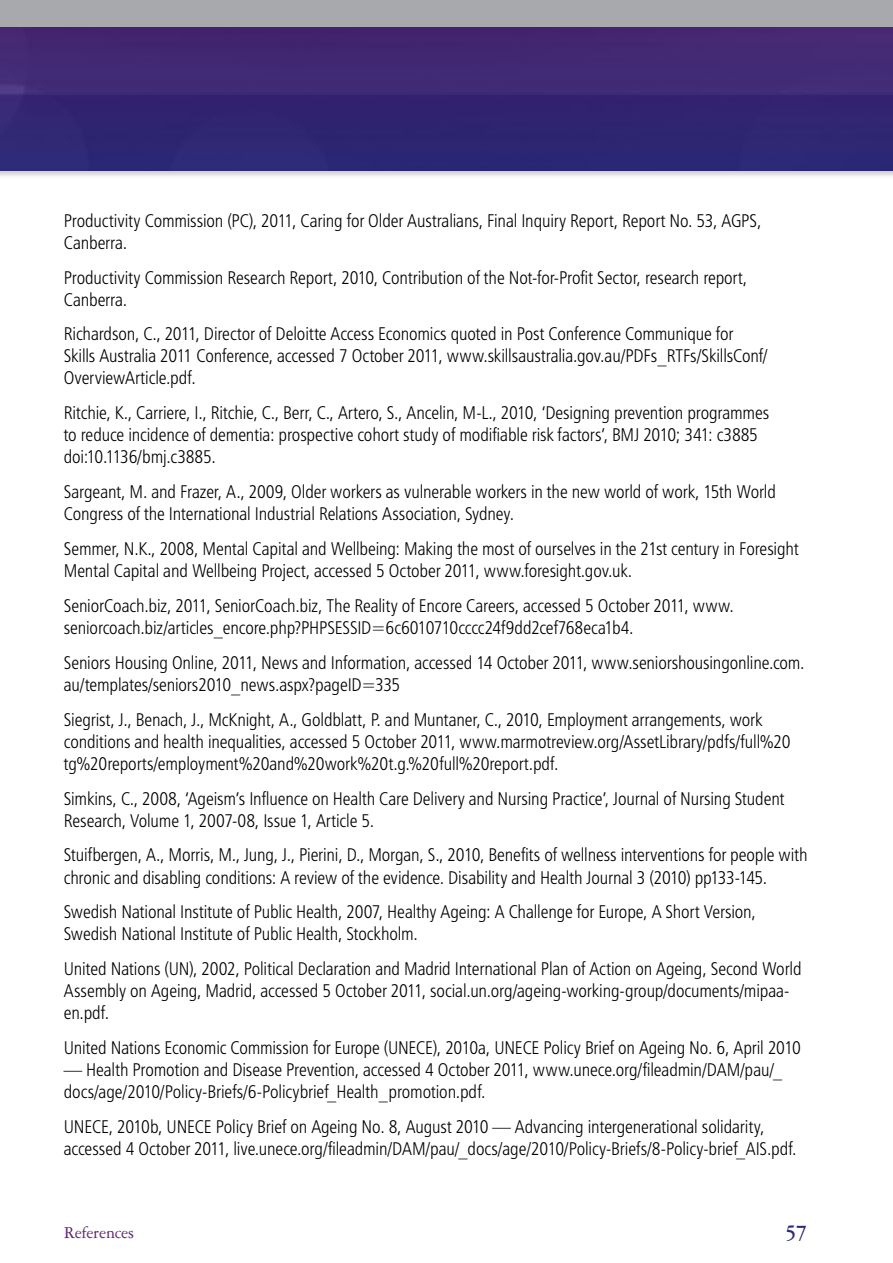
<style>
.page{position:relative;width:893px;height:1263px;background:#fff}
.page>*{position:absolute;margin:0;border:0;box-sizing:border-box;transform-origin:0 0}
.t1{font:700 24px "American Garamond BT";color:#2d2b78}
.t2{font:18.3px/22px "Humanist 777 BT Light Condensed B";letter-spacing:-.005em;color:#000}
.t3{font:18px "American Garamond BT";letter-spacing:-.01em;color:#5f2872}
</style>
<div class="page">
<div style="left:0;top:0;width:893px;height:179px;background:#000;opacity:.75"></div>
<div style="left:0;top:0;width:893px;height:27px;background:#a7a9ac"></div>
<p class="t2" style="left:64px;top:209px;width:699px">Productivity Commission (PC), 2011, Caring for Older Australians, Final Inquiry Report, Report No. 53, AGPS,<br>Canberra.</p>
<p class="t2" style="left:64px;top:266px;width:685px">Productivity Commission Research Report, 2010, Contribution of the Not-for-Profit Sector, research report,<br>Canberra.</p>
<p class="t2" style="left:64px;top:323px;width:705px">Richardson, C., 2011, Director of Deloitte Access Economics quoted in Post Conference Communique for<br>Skills Australia 2011 Conference, accessed 7 October 2011, www.skillsaustralia.gov.au/PDFs_RTFs/SkillsConf/<br>OverviewArticle.pdf.</p>
<p class="t2" style="left:64px;top:402px;width:707px">Ritchie, K., Carriere, I., Ritchie, C., Berr, C., Artero, S., Ancelin, M-L., 2010, ‘Designing prevention programmes to reduce incidence of dementia: prospective cohort study of modifiable risk factors’, BMJ 2010; 341: c3885 doi:10.1136/bmj.c3885.</p>
<p class="t2" style="left:64px;top:480px;width:714px">Sargeant, M. and Frazer, A., 2009, Older workers as vulnerable workers in the new world of work, 15th World<br>Congress of the International Industrial Relations Association, Sydney.</p>
<p class="t2" style="left:64px;top:537px;width:736px">Semmer, N.K., 2008, Mental Capital and Wellbeing: Making the most of ourselves in the 21st century in Foresight<br>Mental Capital and Wellbeing Project, accessed 5 October 2011, www.foresight.gov.uk.</p>
<p class="t2" style="left:64px;top:594px;width:672px">SeniorCoach.biz, 2011, SeniorCoach.biz, The Reality of Encore Careers, accessed 5 October 2011, www. seniorcoach.biz/articles_encore.php?PHPSESSID=6c6010710cccc24f9dd2cef768eca1b4.</p>
<p class="t2" style="left:64px;top:651px;width:742px">Seniors Housing Online, 2011, News and Information, accessed 14 October 2011, www.seniorshousingonline.com. au/templates/seniors2010_news.aspx?pageID=335</p>
<p class="t2" style="left:64px;top:708px;width:728px">Siegrist, J., Benach, J., McKnight, A., Goldblatt, P. and Muntaner, C., 2010, Employment arrangements, work conditions and health inequalities, accessed 5 October 2011, www.marmotreview.org/AssetLibrary/pdfs/full%20 tg%20reports/employment%20and%20work%20t.g.%20full%20report.pdf.</p>
<p class="t2" style="left:64px;top:787px;width:722px">Simkins, C., 2008, ‘Ageism’s Influence on Health Care Delivery and Nursing Practice’, Journal of Nursing Student<br>Research, Volume 1, 2007-08, Issue 1, Article 5.</p>
<p class="t2" style="left:64px;top:844px;width:745px">Stuifbergen, A., Morris, M., Jung, J., Pierini, D., Morgan, S., 2010, Benefits of wellness interventions for people with chronic and disabling conditions: A review of the evidence. Disability and Health Journal 3 (2010) pp133-145.</p>
<p class="t2" style="left:64px;top:901px;width:694px">Swedish National Institute of Public Health, 2007, Healthy Ageing: A Challenge for Europe, A Short Version,<br>Swedish National Institute of Public Health, Stockholm.</p>
<p class="t2" style="left:64px;top:957px;width:739px">United Nations (UN), 2002, Political Declaration and Madrid International Plan of Action on Ageing, Second World<br>Assembly on Ageing, Madrid, accessed 5 October 2011, social.un.org/ageing-working-group/documents/mipaa&shy;en.pdf.</p>
<p class="t2" style="left:64px;top:1036px;width:739px">United Nations Economic Commission for Europe (UNECE), 2010a, UNECE Policy Brief on Ageing No. 6, April 2010</p>
<p class="t2" style="left:64px;top:1058px;width:720px">— Health Promotion and Disease Prevention, accessed 4 October 2011, www.unece.org/fileadmin/DAM/pau/_ docs/age/2010/Policy-Briefs/6-Policybrief_Health_promotion.pdf.</p>
<p class="t2" style="left:64px;top:1115px;width:734px">UNECE, 2010b, UNECE Policy Brief on Ageing No. 8, August 2010 — Advancing intergenerational solidarity, accessed 4 October 2011, live.unece.org/fileadmin/DAM/pau/_docs/age/2010/Policy-Briefs/8-Policy-brief_AIS.pdf.</p>
<p class="t3" style="left:64px;top:1222px;width:72px">References</p>
<h1 class="t1" style="left:785px;top:1218px;width:25px">57</h1>
</div>
